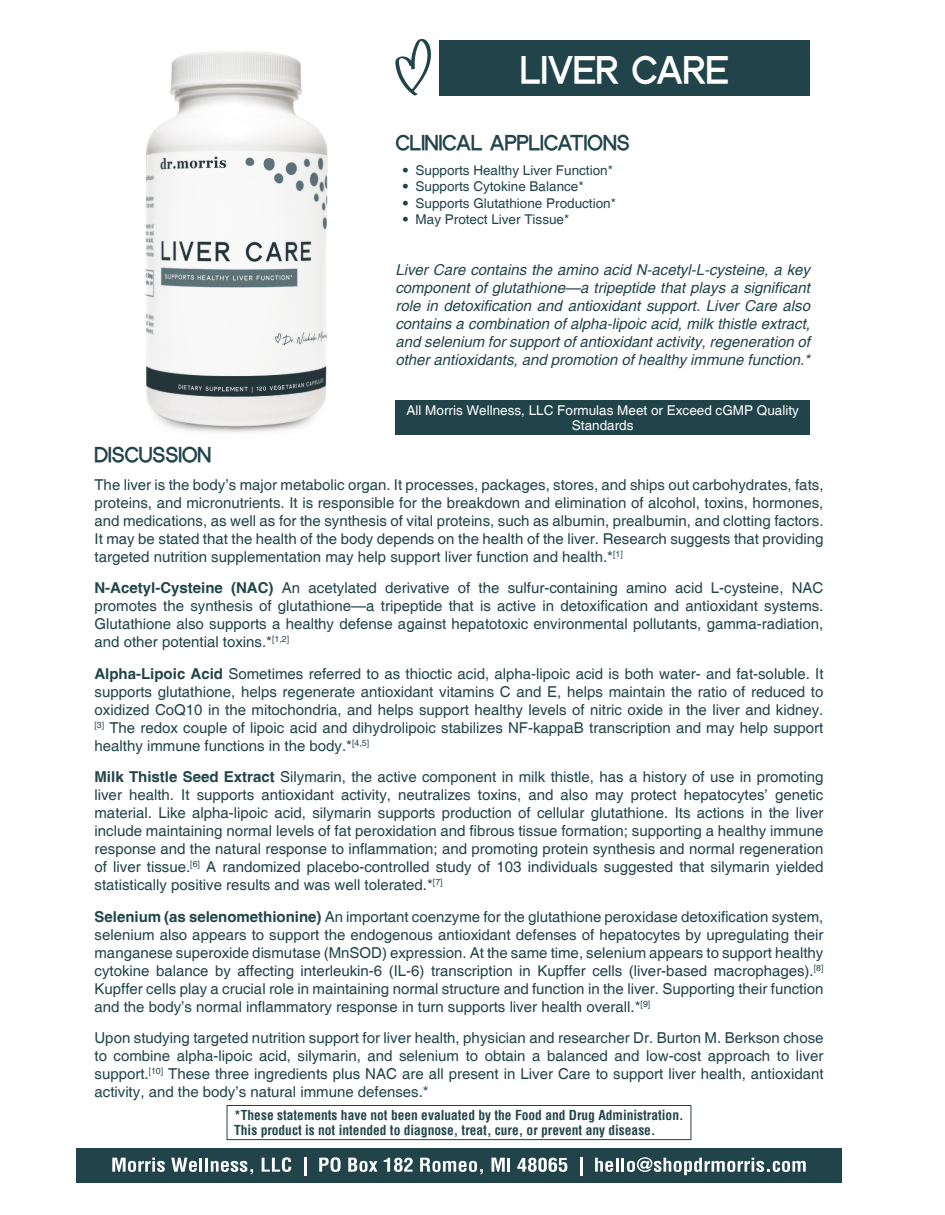
<style>
.page{position:relative;width:945px;height:1215px;background:#fff}
.page>*{position:absolute;margin:0;border:0;box-sizing:border-box;transform-origin:0 0}
.t1{font:700 37.5px "Oxford";color:#fff}
.t2{font:700 21px "Oxford";letter-spacing:-.01em;color:#21444b}
.t3{font:15px/18px "Helvetica";color:#21444b;text-align:justify}
.t4{font:italic 15px/18px "Helvetica";color:#21444b;text-align:justify}
.t5{font:700 condensed 13.5px/15px "Helvetica";color:#21444b}
.t6{font:13.5px "Helvetica";color:#21444b}
.t7{font:13.5px/15px "Helvetica";color:#fff;text-align:center}
.s1{font-family:"Trade Gothic LT Std"}
.s2{font-weight:700}
</style>
<div class="page">
<div style="left:440px;top:40px;width:370px;height:56px;background:#21444b"></div>
<div style="left:395px;top:400px;width:415px;height:35px;background:#21444b"></div>
<svg style="left:395px;top:39px;width:36px;height:57px"></svg>
<div style="left:76px;top:1148px;width:766px;height:35px;background:#21444b"></div>
<svg style="left:112px;top:1158px;width:53px;height:14px"></svg>
<svg style="left:171px;top:1158px;width:31px;height:14px"></svg>
<hr style="left:205px;top:1158px;width:3px;height:14px;background:#fff">
<svg style="left:211px;top:1161px;width:42px;height:13px"></svg>
<svg style="left:262px;top:1157px;width:29px;height:15px"></svg>
<svg style="left:304px;top:1158px;width:2px;height:18px"></svg>
<svg style="left:319px;top:1157px;width:22px;height:15px"></svg>
<svg style="left:348px;top:1158px;width:30px;height:14px"></svg>
<svg style="left:384px;top:1158px;width:29px;height:14px"></svg>
<svg style="left:420px;top:1158px;width:63px;height:16px"></svg>
<svg style="left:491px;top:1158px;width:14px;height:14px"></svg>
<hr style="left:507px;top:1158px;width:3px;height:14px;background:#fff">
<svg style="left:517px;top:1158px;width:50px;height:14px"></svg>
<svg style="left:580px;top:1158px;width:2px;height:18px"></svg>
<svg style="left:595px;top:1158px;width:18px;height:14px"></svg>
<hr style="left:616px;top:1158px;width:3px;height:14px;background:#fff">
<svg style="left:622px;top:1157px;width:184px;height:18px"></svg>
<img style="left:145px;top:51px;width:183px;height:382px">
<div style="left:227px;top:1105px;width:464px;height:35px;border:1px solid #21444b"></div>
<h1 class="t1" style="left:520px;top:47px;width:210px">LIVER CARE</h1>
<h2 class="t2" style="left:395px;top:130px;width:236px">CLINICAL APPLICATIONS</h2>
<p class="t6" style="left:402px;top:162px;width:212px"><span class="s1">•</span> Supports Healthy Liver Function*</p>
<p class="t6" style="left:402px;top:179px;width:183px"><span class="s1">•</span> Supports Cytokine Balance*</p>
<p class="t6" style="left:402px;top:195px;width:215px"><span class="s1">•</span> Supports Glutathione Production*</p>
<p class="t6" style="left:402px;top:212px;width:169px"><span class="s1">•</span> May Protect Liver Tissue*</p>
<p class="t4" style="left:395px;top:261px;width:416px">Liver Care contains the amino acid N-acetyl-L-cysteine, a key component of glutathione—a tripeptide that plays a significant role in detoxification and antioxidant support. Liver Care also contains a combination of alpha-lipoic acid, milk thistle extract, and selenium for support of antioxidant activity, regeneration of other antioxidants, and promotion of healthy immune function.*</p>
<p class="t7" style="left:407px;top:403px;width:394px">All Morris Wellness, LLC Formulas Meet or Exceed cGMP Quality<br>Standards</p>
<h2 class="t2" style="left:94px;top:442px;width:118px">DISCUSSION</h2>
<p class="t3" style="left:94px;top:476px;width:731px">The liver is the body’s major metabolic organ. It processes, packages, stores, and ships out carbohydrates, fats, proteins, and micronutrients. It is responsible for the breakdown and elimination of alcohol, toxins, hormones, and medications, as well as for the synthesis of vital proteins, such as albumin, prealbumin, and clotting factors.<br>It may be stated that the health of the body depends on the health of the liver. Research suggests that providing targeted nutrition supplementation may help support liver function and health.*<sup>[1]</sup></p>
<p class="t3" style="left:94px;top:580px;width:730px"><span class="s2">N-Acetyl-Cysteine (NAC)</span> An acetylated derivative of the sulfur-containing amino acid L-cysteine, NAC promotes the synthesis of glutathione—a tripeptide that is active in detoxification and antioxidant systems.<br>Glutathione also supports a healthy defense against hepatotoxic environmental pollutants, gamma-radiation, and other potential toxins.*<sup>[1,2]</sup></p>
<p class="t3" style="left:94px;top:665px;width:731px"><span class="s2">Alpha-Lipoic Acid</span> Sometimes referred to as thioctic acid, alpha-lipoic acid is both water- and fat-soluble. It supports glutathione, helps regenerate antioxidant vitamins C and E, helps maintain the ratio of reduced to oxidized CoQ10 in the mitochondria, and helps support healthy levels of nitric oxide in the liver and kidney. <sup>[3]</sup> The redox couple of lipoic acid and dihydrolipoic stabilizes NF-kappaB transcription and may help support healthy immune functions in the body.*<sup>[4,5]</sup></p>
<p class="t3" style="left:94px;top:769px;width:730px"><span class="s2">Milk Thistle Seed Extract</span> Silymarin, the active component in milk thistle, has a history of use in promoting liver health. It supports antioxidant activity, neutralizes toxins, and also may protect hepatocytes’ genetic material. Like alpha-lipoic acid, silymarin supports production of cellular glutathione. Its actions in the liver include maintaining normal levels of fat peroxidation and fibrous tissue formation; supporting a healthy immune response and the natural response to inflammation; and promoting protein synthesis and normal regeneration of liver tissue.<sup>[6]</sup> A randomized placebo-controlled study of 103 individuals suggested that silymarin yielded statistically positive results and was well tolerated.*<sup>[7]</sup></p>
<p class="t3" style="left:94px;top:908px;width:731px"><span class="s2">Selenium (as selenomethionine)</span> An important coenzyme for the glutathione peroxidase detoxification system, selenium also appears to support the endogenous antioxidant defenses of hepatocytes by upregulating their manganese superoxide dismutase (MnSOD) expression. At the same time, selenium appears to support healthy cytokine balance by affecting interleukin-6 (IL-6) transcription in Kupffer cells (liver-based macrophages).<sup>[8] </sup>Kupffer cells play a crucial role in maintaining normal structure and function in the liver. Supporting their function and the body’s normal inflammatory response in turn supports liver health overall.*<sup>[9]</sup></p>
<p class="t3" style="left:94px;top:1030px;width:731px">Upon studying targeted nutrition support for liver health, physician and researcher Dr. Burton M. Berkson chose to combine alpha-lipoic acid, silymarin, and selenium to obtain a balanced and low-cost approach to liver support.<sup>[10]</sup> These three ingredients plus NAC are all present in Liver Care to support liver health, antioxidant activity, and the body’s natural immune defenses.*</p>
<p class="t5" style="left:234px;top:1108px;width:451px">*These statements have not been evaluated by the Food and Drug Administration.<br>This product is not intended to diagnose, treat, cure, or prevent any disease.</p>
</div>
